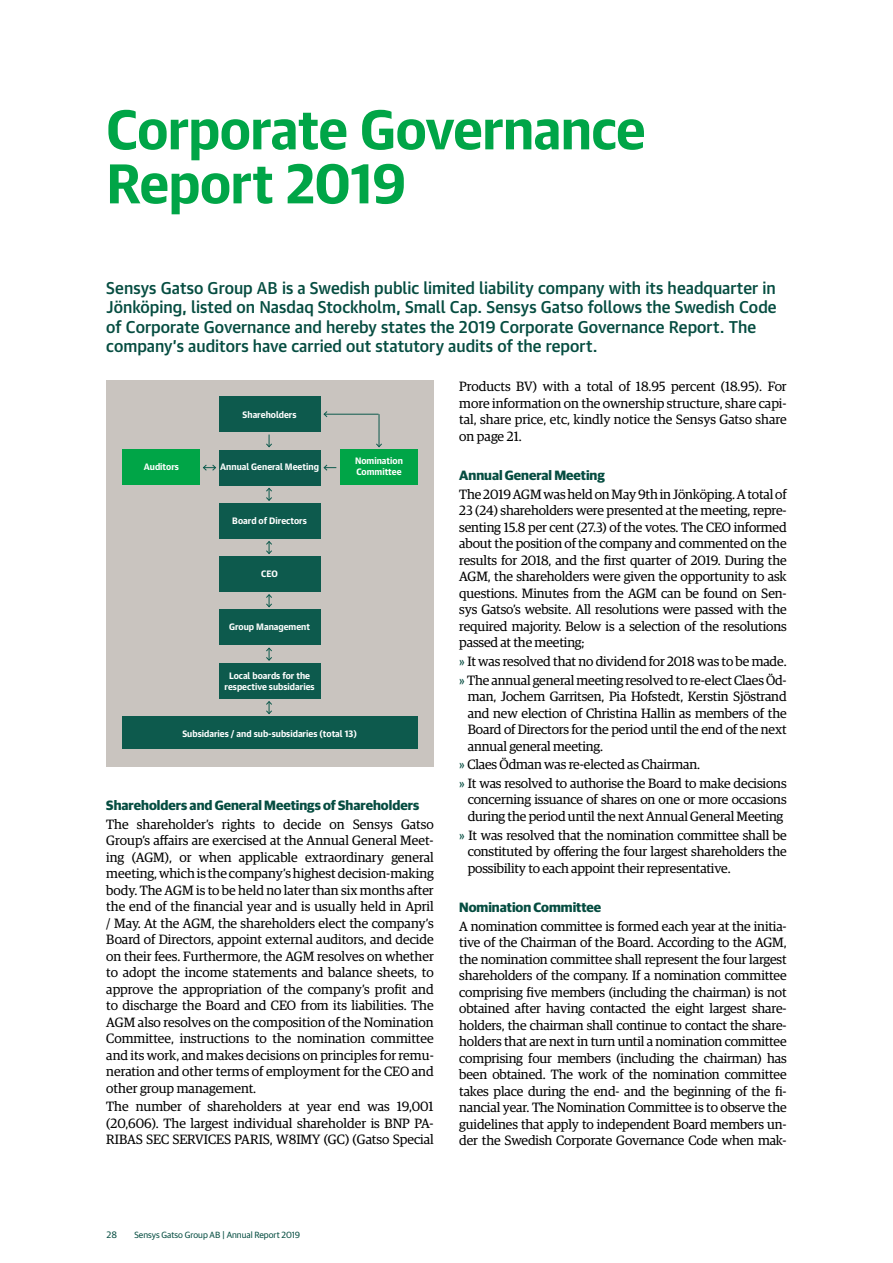
<style>
.page{position:relative;width:893px;height:1263px;background:#fff}
.page>*{position:absolute;margin:0;border:0;box-sizing:border-box;transform-origin:0 0}
.t1{font:700 54px/54px "Guardian Text Sans";letter-spacing:-.01em;color:#00a547}
.t2{font:500 16.5px/19.5px "Guardian Text Sans";color:#064d41}
.t3{font:13.5px/16.5px "Guardian Egyp";letter-spacing:-.01em;color:#000;text-align:justify}
.t4{font:700 13.5px "Guardian Sans";color:#064d41}
.t5{font:700 9px/10.8px "Guardian Text Sans";color:#fff}
.t6{font:9px "Guardian Sans";color:#064d41}
.t7{font:9px "Guardian Text Sans";color:#064d41}
.s1{color:#064d41}
.s2{font-family:"Guardian Text Sans"}
</style>
<div class="page">
<div style="left:106px;top:381px;width:328px;height:386px;background:#c9c4bf"></div>
<div style="left:219px;top:396px;width:101px;height:36px;background:#0d5a4d"></div>
<div style="left:219px;top:450px;width:101px;height:35px;background:#0d5a4d"></div>
<div style="left:219px;top:503px;width:101px;height:36px;background:#0d5a4d"></div>
<div style="left:122px;top:449px;width:78px;height:36px;background:#00a547"></div>
<div style="left:340px;top:449px;width:78px;height:36px;background:#00a547"></div>
<div style="left:219px;top:556px;width:101px;height:36px;background:#0d5a4d"></div>
<div style="left:219px;top:610px;width:101px;height:35px;background:#0d5a4d"></div>
<div style="left:219px;top:663px;width:101px;height:36px;background:#0d5a4d"></div>
<div style="left:122px;top:716px;width:295px;height:33px;background:#0d5a4d"></div>
<svg style="left:266px;top:435px;width:6px;height:12px"></svg>
<svg style="left:266px;top:488px;width:6px;height:13px"></svg>
<svg style="left:266px;top:541px;width:6px;height:13px"></svg>
<svg style="left:266px;top:594px;width:6px;height:13px"></svg>
<svg style="left:266px;top:648px;width:6px;height:12px"></svg>
<svg style="left:266px;top:701px;width:6px;height:13px"></svg>
<svg style="left:203px;top:465px;width:13px;height:6px"></svg>
<svg style="left:324px;top:465px;width:12px;height:6px"></svg>
<hr style="left:324px;top:414px;width:55px;height:1px;background:#0d5a4d">
<svg style="left:324px;top:411px;width:3px;height:6px"></svg>
<hr style="left:379px;top:414px;width:1px;height:33px;background:#0d5a4d">
<svg style="left:376px;top:443px;width:6px;height:4px"></svg>
<h1 class="t1" style="left:106px;top:97px;width:541px">Corporate Governance<br>Report 2019</h1>
<p class="t2" style="left:106px;top:276px;width:672px">Sensys Gatso Group AB is a Swedish public limited liability company with its headquarter in Jönköping, listed on Nasdaq Stockholm, Small Cap. Sensys Gatso follows the Swedish Code of Corporate Governance and hereby states the 2019 Corporate Governance Report. The company’s auditors have carried out statutory audits of the report.</p>
<p class="t5" style="left:243px;top:408px;width:56px">Shareholders</p>
<p class="t5" style="left:144px;top:460px;width:37px">Auditors</p>
<p class="t5" style="left:355px;top:454px;width:49px">Nomination<br>Committee</p>
<p class="t5" style="left:220px;top:460px;width:100px">Annual General Meeting</p>
<p class="t5" style="left:232px;top:515px;width:76px">Board of Directors</p>
<p class="t5" style="left:261px;top:567px;width:18px">CEO</p>
<p class="t5" style="left:229px;top:620px;width:82px">Group Management</p>
<p class="t5" style="left:224px;top:669px;width:92px;text-align:center">Local boards for the respective subsidaries</p>
<p class="t5" style="left:182px;top:727px;width:176px">Subsidaries / and sub-subsidaries (total 13)</p>
<p class="t4" style="left:106px;top:795px;width:314px">Shareholders and General Meetings of Shareholders</p>
<p class="t3" style="left:106px;top:815px;width:329px">The shareholder’s rights to decide on Sensys Gatso Group’s affairs are exercised at the Annual General Meet&shy;ing (AGM), or when applicable extraordinary general meeting, which is the company’s highest decision-making body. The AGM is to be held no later than six months after the end of the financial year and is usually held in April / May. At the AGM, the shareholders elect the company’s Board of Directors, appoint external auditors, and decide on their fees. Furthermore, the AGM resolves on whether to adopt the income statements and balance sheets, to approve the appropriation of the company’s profit and to discharge the Board and CEO from its liabilities. The AGM also resolves on the composition of the Nomination Committee, instructions to the nomination committee and its work, and makes decisions on principles for remu&shy;neration and other terms of employment for the CEO and other group management.</p>
<p class="t3" style="left:106px;top:1097px;width:329px">The number of shareholders at year end was 19,001 (20,606). The largest individual shareholder is BNP PA-RIBAS SEC SERVICES PARIS, W8IMY (GC) (Gatso Special</p>
<p class="t3" style="left:459px;top:377px;width:329px">Products BV) with a total of 18.95 percent (18.95). For more information on the ownership structure, share capi&shy;tal, share price, etc, kindly notice the Sensys Gatso share on page 21.</p>
<p class="t4" style="left:459px;top:465px;width:147px">Annual General Meeting</p>
<p class="t3" style="left:459px;top:485px;width:329px">The 2019 AGM was held on May 9th in Jönköping. A total of 23 (24) shareholders were presented at the meeting, repre&shy;senting 15.8 per cent (27.3) of the votes. The CEO informed about the position of the company and commented on the results for 2018, and the first quarter of 2019. During the AGM, the shareholders were given the opportunity to ask questions. Minutes from the AGM can be found on Sen&shy;sys Gatso’s website. All resolutions were passed with the required majority. Below is a selection of the resolutions passed at the meeting;</p>
<p class="t3" style="left:459px;top:651px;width:329px;line-height:18.6px"><span class="s1">»</span> It was resolved that no dividend for 2018 was to be made. <span class="s1">»</span> The annual general meeting resolved to re-elect Claes Öd-</p>
<p class="t3" style="left:468px;top:687px;width:320px">man, Jochem Garritsen, Pia Hofstedt, Kerstin Sjöstrand and new election of Christina Hallin as members of the Board of Directors for the period until the end of the next annual general meeting.</p>
<p class="t3" style="left:459px;top:754px;width:329px;line-height:18.6px"><span class="s1">»</span> Claes Ödman was re-elected as Chairman.<br><span class="s1">»</span> It was resolved to authorise the Board to make decisions</p>
<p class="t3" style="left:468px;top:791px;width:320px">concerning issuance of shares on one or more occasions during the period until the next Annual General Meeting</p>
<p class="t3" style="left:468px;top:826px;width:320px;text-indent:-9px"><span class="s1">»</span> It was resolved that the nomination committee shall be constituted by offering the four largest shareholders the possibility to each appoint their representative.</p>
<p class="t4" style="left:459px;top:897px;width:144px">Nomination Committee</p>
<p class="t3" style="left:459px;top:917px;width:329px">A nomination committee is formed each year at the initia&shy;tive of the Chairman of the Board. According to the AGM, the nomination committee shall represent the four largest shareholders of the company. If a nomination committee comprising five members (including the chairman) is not obtained after having contacted the eight largest share&shy;holders, the chairman shall continue to contact the share&shy;holders that are next in turn until a nomination committee comprising four members (including the chairman) has been obtained. The work of the nomination committee takes place during the end- and the beginning of the fi&shy;nancial year. The Nomination Committee is to observe the guidelines that apply to independent Board members un&shy;der the Swedish Corporate Governance Code when mak-</p>
<p class="t7" style="left:106px;top:1227px;width:12px">28</p>
<p class="t6" style="left:135px;top:1228px;width:167px">Sensys Gatso Group AB <span class="s2">|</span> Annual Report 2019</p>
</div>
